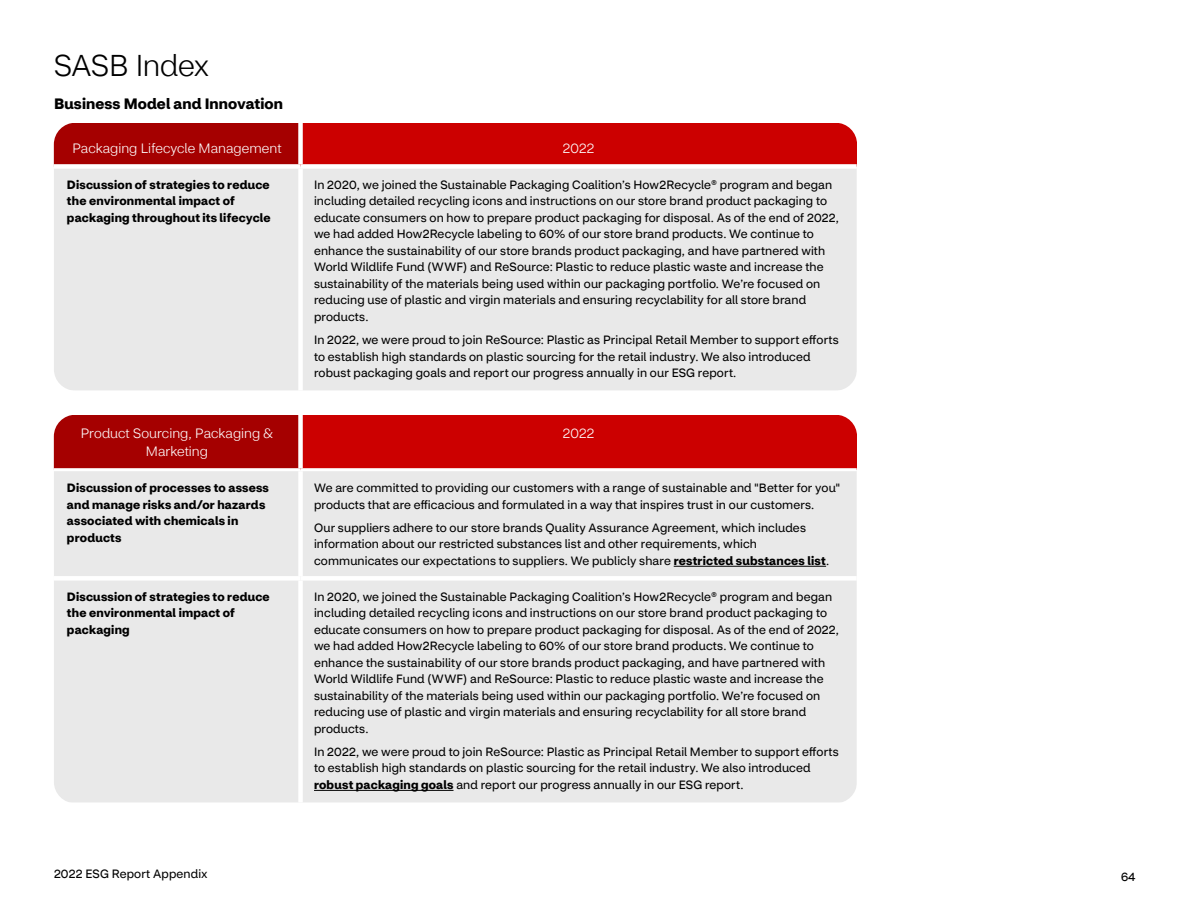
<style>
.page{position:relative;width:1188px;height:918px;background:#fff}
.page>*{position:absolute;margin:0;border:0;box-sizing:border-box;transform-origin:0 0}
.t1{font:300 30px "CVS Health Sans";letter-spacing:-.01em;color:#000}
.t2{font:700 15px "CVS Health Sans";letter-spacing:.01em;color:#000}
.t3{font:300 13.5px/18px "CVS Health Sans";color:#fff;text-align:center}
.t4{font:12px/16.5px "CVS Health Sans";letter-spacing:.01em;color:#000}
.t5{font:700 12px/16.5px "CVS Health Sans";letter-spacing:.015em;color:#000}
.s1{font-weight:700}
</style>
<div class="page">
<div style="left:53px;top:123px;width:248px;height:43px;background:#a50000"></div>
<div style="left:301px;top:123px;width:556px;height:43px;background:#c00"></div>
<div style="left:55px;top:169px;width:801px;height:221px;background:#e9e9e9"></div>
<div style="left:298px;top:123px;width:5px;height:41px;background:#fff"></div>
<div style="left:53px;top:164px;width:248px;height:5px;background:#fff"></div>
<div style="left:301px;top:164px;width:556px;height:5px;background:#fff"></div>
<div style="left:298px;top:169px;width:5px;height:222px;background:#fff"></div>
<div style="left:42px;top:111px;width:827px;height:292px;border:12px solid #fff;border-radius:28px"></div>
<div style="left:53px;top:415px;width:248px;height:55px;background:#a50000"></div>
<div style="left:301px;top:415px;width:556px;height:55px;background:#c00"></div>
<div style="left:55px;top:471px;width:801px;height:331px;background:#e9e9e9"></div>
<div style="left:298px;top:415px;width:5px;height:53px;background:#fff"></div>
<div style="left:298px;top:471px;width:5px;height:105px;background:#fff"></div>
<div style="left:298px;top:581px;width:5px;height:221px;background:#fff"></div>
<hr style="left:53px;top:468px;width:248px;height:3px;background:#fff">
<hr style="left:301px;top:468px;width:556px;height:3px;background:#fff">
<div style="left:53px;top:576px;width:248px;height:5px;background:#fff"></div>
<div style="left:301px;top:576px;width:556px;height:5px;background:#fff"></div>
<hr style="left:674px;top:566px;width:152px;height:1px;background:#000">
<hr style="left:314px;top:790px;width:140px;height:1px;background:#000">
<div style="left:42px;top:403px;width:827px;height:412px;border:12px solid #fff;border-radius:28px"></div>
<h1 class="t1" style="left:54px;top:48px;width:157px">SASB Index</h1>
<p class="t2" style="left:54px;top:94px;width:230px">Business Model and Innovation</p>
<p class="t3" style="left:72px;top:139px;width:211px">Packaging Lifecycle Management</p>
<p class="t3" style="left:563px;top:139px;width:33px">2022</p>
<p class="t5" style="left:67px;top:176px;width:205px">Discussion of strategies to reduce the environmental impact of packaging throughout its lifecycle</p>
<p class="t4" style="left:314px;top:176px;width:527px">In 2020, we joined the Sustainable Packaging Coalition’s How2Recycle® program and began including detailed recycling icons and instructions on our store brand product packaging to educate consumers on how to prepare product packaging for disposal. As of the end of 2022, we had added How2Recycle labeling to 60% of our store brand products. We continue to enhance the sustainability of our store brands product packaging, and have partnered with World Wildlife Fund (WWF) and ReSource: Plastic to reduce plastic waste and increase the sustainability of the materials being used within our packaging portfolio. We’re focused on reducing use of plastic and virgin materials and ensuring recyclability for all store brand products.</p>
<p class="t4" style="left:314px;top:332px;width:526px">In 2022, we were proud to join ReSource: Plastic as Principal Retail Member to support efforts to establish high standards on plastic sourcing for the retail industry. We also introduced robust packaging goals and report our progress annually in our ESG report.</p>
<p class="t3" style="left:81px;top:425px;width:194px">Product Sourcing, Packaging &amp;<br>Marketing</p>
<p class="t3" style="left:563px;top:425px;width:33px">2022</p>
<p class="t5" style="left:67px;top:480px;width:203px">Discussion of processes to assess and manage risks and/or hazards associated with chemicals in products</p>
<p class="t4" style="left:314px;top:480px;width:528px">We are committed to providing our customers with a range of sustainable and "Better for you" products that are efficacious and formulated in a way that inspires trust in our customers.</p>
<p class="t4" style="left:314px;top:519px;width:517px">Our suppliers adhere to our store brands Quality Assurance Agreement, which includes information about our restricted substances list and other requirements, which communicates our expectations to suppliers. We publicly share <span class="s1">restricted substances list</span>.</p>
<p class="t5" style="left:67px;top:588px;width:204px">Discussion of strategies to reduce the environmental impact of packaging</p>
<p class="t4" style="left:314px;top:588px;width:527px">In 2020, we joined the Sustainable Packaging Coalition’s How2Recycle® program and began including detailed recycling icons and instructions on our store brand product packaging to educate consumers on how to prepare product packaging for disposal. As of the end of 2022, we had added How2Recycle labeling to 60% of our store brand products. We continue to enhance the sustainability of our store brands product packaging, and have partnered with World Wildlife Fund (WWF) and ReSource: Plastic to reduce plastic waste and increase the sustainability of the materials being used within our packaging portfolio. We’re focused on reducing use of plastic and virgin materials and ensuring recyclability for all store brand products.</p>
<p class="t4" style="left:314px;top:744px;width:526px">In 2022, we were proud to join ReSource: Plastic as Principal Retail Member to support efforts to establish high standards on plastic sourcing for the retail industry. We also introduced <span class="s1">robust packaging goals</span> and report our progress annually in our ESG report.</p>
<p class="t4" style="left:54px;top:866px;width:155px">2022 ESG Report Appendix</p>
<p class="t4" style="left:1121px;top:869px;width:16px">64</p>
</div>
